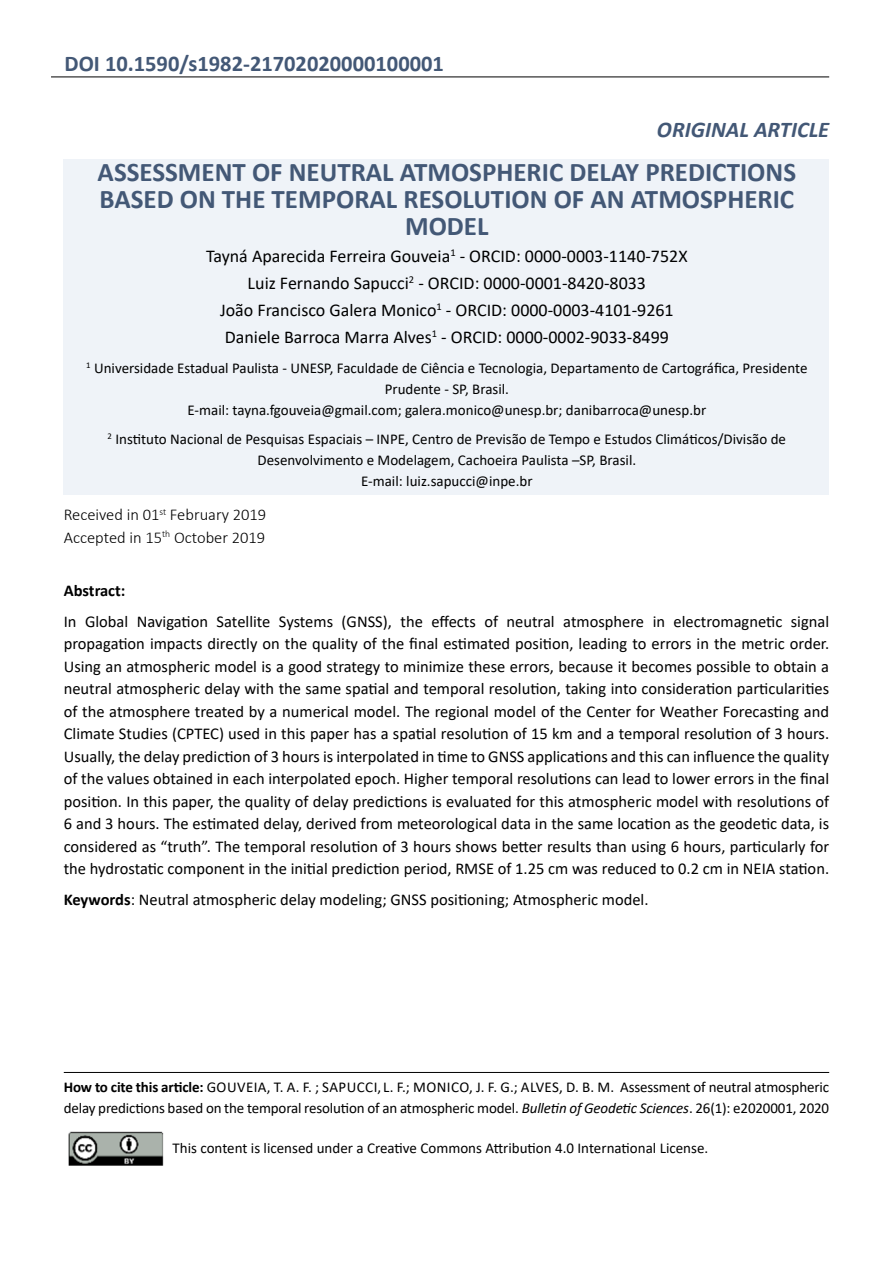
<style>
.page{position:relative;width:893px;height:1263px;background:#fff}
.page>*{position:absolute;margin:0;border:0;box-sizing:border-box;transform-origin:0 0}
.t1{font:700 27px/27px "Calibri";color:#435876;text-align:center}
.t2{font:700 22.5px "Calibri";color:#435876}
.t3{font:italic 700 22.5px "Calibri";color:#435876}
.t4{font:18px/27px "Calibri";color:#000;text-align:center}
.t5{font:16.5px/22.5px "Calibri";color:#000;text-align:justify}
.t6{font:300 16.5px/22.5px "Calibri";color:#000}
.t7{font:700 16.5px "Calibri";color:#000}
.t8{font:15px/21px "Calibri";color:#000;text-align:center}
.s1{font-weight:700}
.s2{font-style:italic}
</style>
<div class="page">
<hr style="left:51px;top:77px;width:778px;height:1px;background:#000">
<img style="left:68px;top:1131px;width:96px;height:34px">
<div style="left:64px;top:159px;width:765px;height:336px;background:#eff3f8"></div>
<hr style="left:64px;top:1072px;width:765px;height:1px;background:#000">
<h2 class="t2" style="left:65px;top:48px;width:381px">DOI 10.1590/s1982-21702020000100001</h2>
<h2 class="t3" style="left:657px;top:113px;width:174px">ORIGINAL ARTICLE</h2>
<h1 class="t1" style="left:98px;top:158px;width:700px">ASSESSMENT OF NEUTRAL ATMOSPHERIC DELAY PREDICTIONS<br>BASED ON THE TEMPORAL RESOLUTION OF AN ATMOSPHERIC<br>MODEL</h1>
<p class="t4" style="left:206px;top:242px;width:483px">Tayná Aparecida Ferreira Gouveia<sup>1</sup> - ORCID: 0000-0003-1140-752X Luiz Fernando Sapucci<sup>2</sup> - ORCID: 0000-0001-8420-8033<br>João Francisco Galera Monico<sup>1</sup> - ORCID: 0000-0003-4101-9261<br>Daniele Barroca Marra Alves<sup>1</sup> - ORCID: 0000-0002-9033-8499</p>
<p class="t8" style="left:86px;top:357px;width:723px"><sup>1</sup> Universidade Estadual Paulista - UNESP, Faculdade de Ciência e Tecnologia, Departamento de Cartográfica, Presidente<br>Prudente - SP, Brasil.<br>E-mail: tayna.fgouveia@gmail.com; galera.monico@unesp.br; danibarroca@unesp.br</p>
<p class="t8" style="left:108px;top:428px;width:680px"><sup>2</sup> Instituto Nacional de Pesquisas Espaciais – INPE, Centro de Previsão de Tempo e Estudos Climáticos/Divisão de<br>Desenvolvimento e Modelagem, Cachoeira Paulista –SP, Brasil.<br>E-mail: luiz.sapucci@inpe.br</p>
<p class="t6" style="left:64px;top:503px;width:204px">Received in 01<sup>st</sup> February 2019<br>Accepted in 15<sup>th</sup> October 2019</p>
<p class="t7" style="left:64px;top:578px;width:63px">Abstract:</p>
<p class="t5" style="left:64px;top:609px;width:767px">In Global Navigation Satellite Systems (GNSS), the effects of neutral atmosphere in electromagnetic signal propagation impacts directly on the quality of the final estimated position, leading to errors in the metric order.<br>Using an atmospheric model is a good strategy to minimize these errors, because it becomes possible to obtain a neutral atmospheric delay with the same spatial and temporal resolution, taking into consideration particularities of the atmosphere treated by a numerical model. The regional model of the Center for Weather Forecasting and Climate Studies (CPTEC) used in this paper has a spatial resolution of 15 km and a temporal resolution of 3 hours.<br>Usually, the delay prediction of 3 hours is interpolated in time to GNSS applications and this can influence the quality of the values obtained in each interpolated epoch. Higher temporal resolutions can lead to lower errors in the final position. In this paper, the quality of delay predictions is evaluated for this atmospheric model with resolutions of 6 and 3 hours. The estimated delay, derived from meteorological data in the same location as the geodetic data, is considered as “truth”. The temporal resolution of 3 hours shows better results than using 6 hours, particularly for the hydrostatic component in the initial prediction period, RMSE of 1.25 cm was reduced to 0.2 cm in NEIA station.</p>
<p class="t5" style="left:64px;top:888px;width:586px"><span class="s1">Keywords</span>: Neutral atmospheric delay modeling; GNSS positioning; Atmospheric model.</p>
<p class="t8" style="left:64px;top:1076px;width:767px;text-align:left"><span class="s1">How to cite this article:</span> GOUVEIA, T. A. F. ; SAPUCCI, L. F.; MONICO, J. F. G.; ALVES, D. B. M. Assessment of neutral atmospheric delay predictions based on the temporal resolution of an atmospheric model. <span class="s2">Bulletin of Geodetic Sciences</span>. 26(1): e2020001, 2020</p>
<p class="t8" style="left:173px;top:1137px;width:537px">This content is licensed under a Creative Commons Attribution 4.0 International License.</p>
</div>
